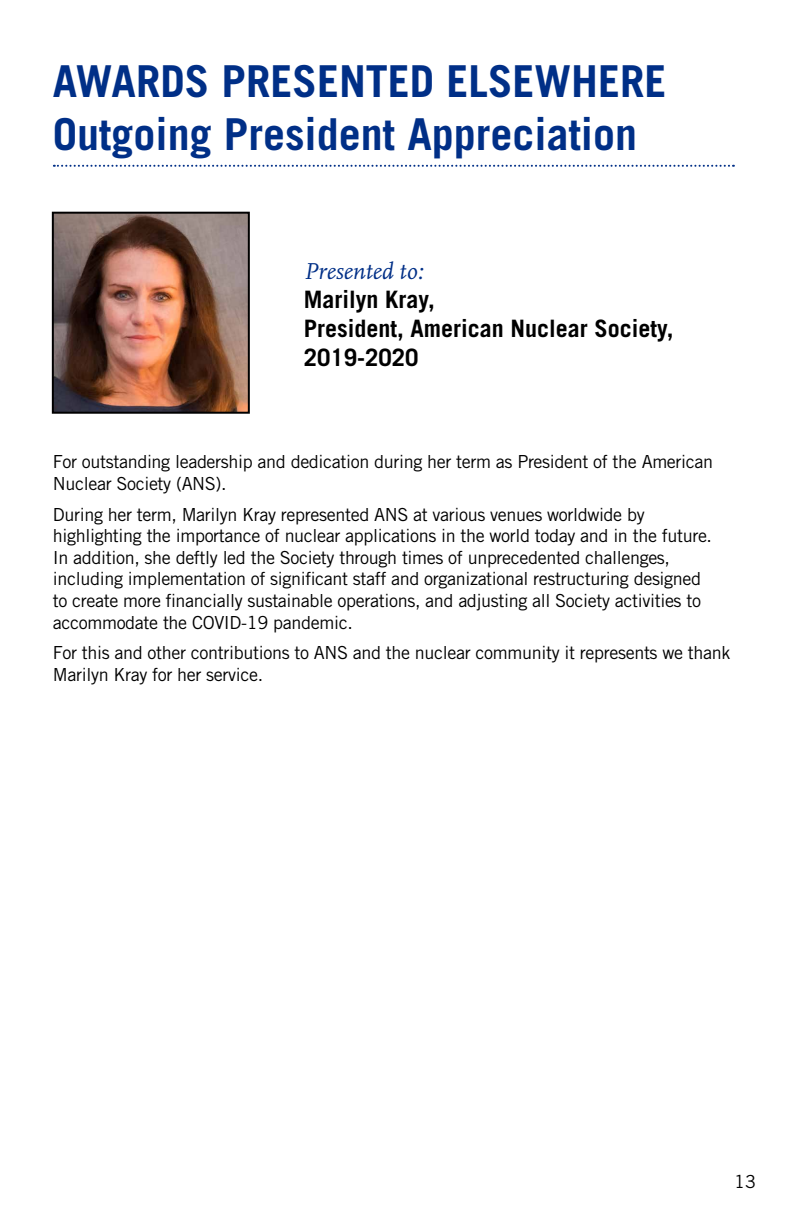
<style>
.page{position:relative;width:792px;height:1224px;background:#fff}
.page>*{position:absolute;margin:0;border:0;box-sizing:border-box;transform-origin:0 0}
.t1{font:700 44px/52.8px "Trade Gothic";color:#002f87}
.t2{font:700 24px/28.8px "Trade Gothic";color:#000}
.t3{font:italic 24px "Scala OT";color:#002f87}
.t4{font:18px/21.6px "Trade Gothic";letter-spacing:-.02em;color:#000}
</style>
<div class="page">
<svg style="left:54px;top:165px;width:680px;height:2px"></svg>
<img style="left:55px;top:215px;width:192px;height:196px">
<div style="left:52px;top:212px;width:198px;height:202px;border:2px solid #000"></div>
<h1 class="t1" style="left:53px;top:54px;width:615px">AWARDS PRESENTED ELSEWHERE<br>Outgoing President Appreciation</h1>
<h2 class="t3" style="left:304px;top:258px;width:121px">Presented to:</h2>
<h2 class="t2" style="left:304px;top:285px;width:371px">Marilyn Kray,<br>President, American Nuclear Society,<br>2019-2020</h2>
<p class="t4" style="left:53px;top:451px;width:662px">For outstanding leadership and dedication during her term as President of the American<br>Nuclear Society (ANS).</p>
<p class="t4" style="left:53px;top:503px;width:661px">During her term, Marilyn Kray represented ANS at various venues worldwide by highlighting the importance of nuclear applications in the world today and in the future.<br>In addition, she deftly led the Society through times of unprecedented challenges, including implementation of significant staff and organizational restructuring designed to create more financially sustainable operations, and adjusting all Society activities to accommodate the COVID-19 pandemic.</p>
<p class="t4" style="left:53px;top:642px;width:679px">For this and other contributions to ANS and the nuclear community it represents we thank<br>Marilyn Kray for her service.</p>
<p class="t4" style="left:734px;top:1170px;width:23px">13</p>
</div>
